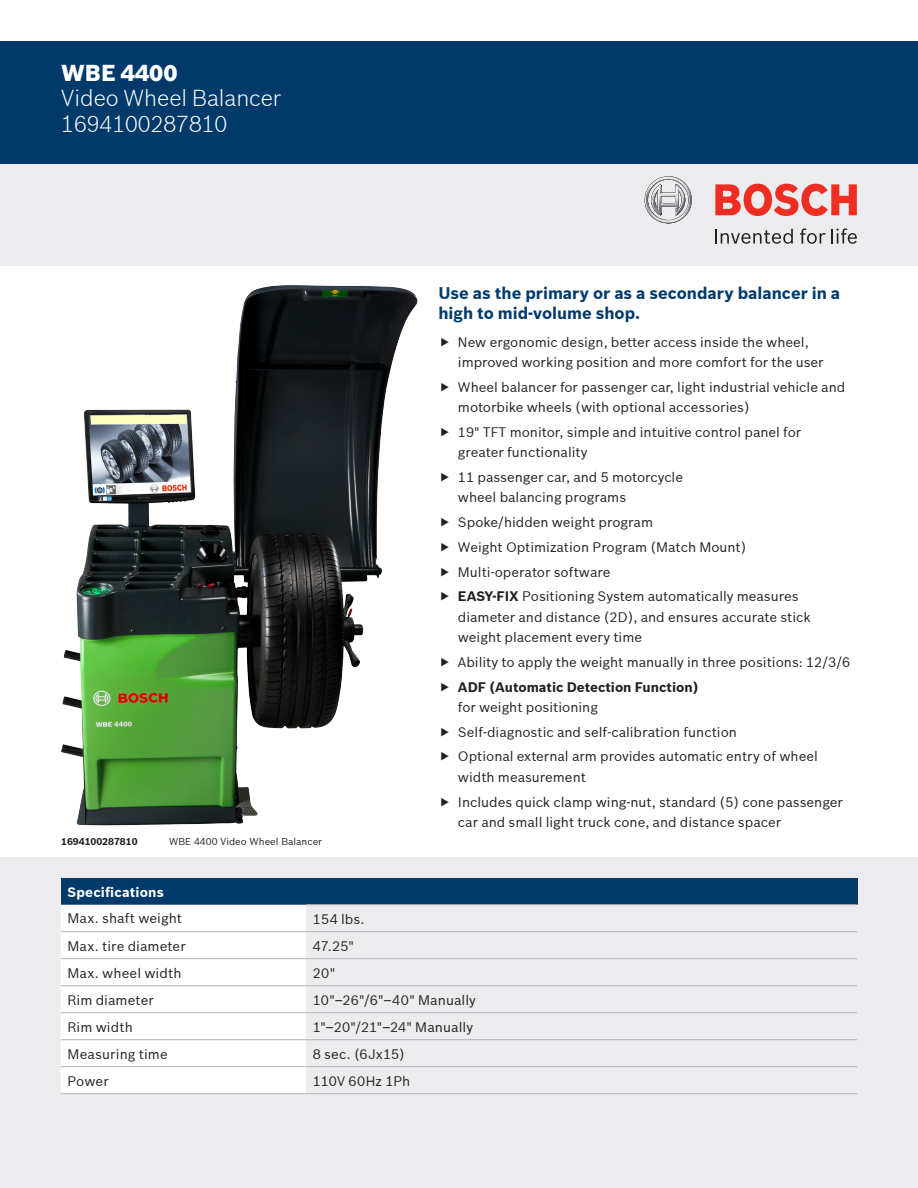
<style>
.page{position:relative;width:918px;height:1188px;background:#fff}
.page>*{position:absolute;margin:0;border:0;box-sizing:border-box;transform-origin:0 0}
.Page_Title_15_white{font:300 22.5px "Bosch Sans";color:#fff}
.Page_Title_15_white-2{font:900 22.5px "Bosch Sans";color:#fff}
.Body_Copy_11_blue{font:700 16.5px/20.4px "Bosch Sans";color:#003a6a}
.Table_Body_9{font:13.5px/20.4px "Bosch Sans";color:#231f20}
.t1{font:700 13.5px/20.4px "Bosch Sans";color:#231f20}
.Table_Head_9{font:700 13.5px "Bosch Sans";letter-spacing:.015em;color:#fff}
.Part___s{font:9.75px "Bosch Sans";color:#231f20}
.Part___s-2{font:700 9.75px "Bosch Sans";color:#231f20}
.s1{font-weight:700}
.s2{font-weight:400}
</style>
<div class="page">
<div style="left:0;top:857px;width:918px;height:331px;background:#ececee"></div>
<div style="left:0;top:163px;width:918px;height:102px;background:#ececee"></div>
<div style="left:0;top:41px;width:918px;height:122px;background:#003a6a"></div>
<svg style="left:645px;top:176px;width:47px;height:47px"></svg>
<svg style="left:715px;top:229px;width:78px;height:15px"></svg>
<svg style="left:800px;top:228px;width:57px;height:16px"></svg>
<svg style="left:715px;top:184px;width:142px;height:32px"></svg>
<img style="left:61px;top:285px;width:357px;height:541px">
<div style="left:61px;top:878px;width:796px;height:27px;background:#003a6a"></div>
<svg style="left:306px;top:905px;width:551px;height:163px"></svg>
<div style="left:61px;top:905px;width:245px;height:188px;background:#fff"></div>
<hr style="left:306px;top:904px;width:551px;height:1px;background:#b2b3b7">
<hr style="left:61px;top:931px;width:245px;height:1px;background:#b2b3b7">
<hr style="left:306px;top:931px;width:551px;height:1px;background:#b2b3b7">
<hr style="left:61px;top:958px;width:245px;height:1px;background:#b2b3b7">
<hr style="left:306px;top:958px;width:551px;height:1px;background:#b2b3b7">
<hr style="left:61px;top:985px;width:245px;height:1px;background:#b2b3b7">
<hr style="left:306px;top:985px;width:551px;height:1px;background:#b2b3b7">
<hr style="left:61px;top:1012px;width:245px;height:1px;background:#b2b3b7">
<hr style="left:306px;top:1012px;width:551px;height:1px;background:#b2b3b7">
<hr style="left:61px;top:1039px;width:245px;height:1px;background:#b2b3b7">
<hr style="left:306px;top:1039px;width:551px;height:1px;background:#b2b3b7">
<hr style="left:61px;top:1066px;width:245px;height:1px;background:#b2b3b7">
<hr style="left:306px;top:1066px;width:551px;height:1px;background:#b2b3b7">
<hr style="left:61px;top:1093px;width:245px;height:1px;background:#b2b3b7">
<hr style="left:306px;top:1093px;width:551px;height:1px;background:#b2b3b7">
<p class="Page_Title_15_white-2" style="left:61px;top:59px;width:118px">WBE 4400</p>
<p class="Page_Title_15_white" style="left:61px;top:84px;width:222px">Video Wheel Balancer</p>
<p class="Page_Title_15_white" style="left:61px;top:110px;width:168px">1694100287810</p>
<p class="Part___s-2" style="left:61px;top:835px;width:78px">1694100287810</p>
<p class="Part___s" style="left:169px;top:835px;width:154px">WBE 4400 Video Wheel Balancer</p>
<p class="Body_Copy_11_blue" style="left:438px;top:283px;width:403px">Use as the primary or as a secondary balancer in a high to mid-volume shop.</p>
<p class="Table_Body_9" style="left:458px;top:331px;width:367px">New ergonomic design, better access inside the wheel, improved working position and more comfort for the user</p>
<p class="Table_Body_9" style="left:458px;top:376px;width:389px">Wheel balancer for passenger car, light industrial vehicle and motorbike wheels (with optional accessories)</p>
<p class="Table_Body_9" style="left:458px;top:422px;width:345px">19" TFT monitor, simple and intuitive control panel for greater functionality</p>
<p class="Table_Body_9" style="left:458px;top:467px;width:227px">11 passenger car, and 5 motorcycle wheel balancing programs</p>
<p class="Table_Body_9" style="left:458px;top:512px;width:197px">Spoke/hidden weight program</p>
<p class="Table_Body_9" style="left:458px;top:537px;width:290px">Weight Optimization Program (Match Mount)</p>
<p class="Table_Body_9" style="left:458px;top:561px;width:154px">Multi-operator software</p>
<p class="Table_Body_9" style="left:458px;top:586px;width:354px"><span class="s1">EASY-FIX</span> Positioning System automatically measures diameter and distance (2D), and ensures accurate stick weight placement every time</p>
<p class="Table_Body_9" style="left:458px;top:652px;width:394px">Ability to apply the weight manually in three positions: 12/3/6</p>
<p class="t1" style="left:458px;top:677px;width:242px">ADF (Automatic Detection Function) <span class="s2">for weight positioning</span></p>
<p class="Table_Body_9" style="left:458px;top:721px;width:281px">Self-diagnostic and self-calibration function</p>
<p class="Table_Body_9" style="left:458px;top:746px;width:361px">Optional external arm provides automatic entry of wheel width measurement</p>
<p class="Table_Body_9" style="left:458px;top:791px;width:387px">Includes quick clamp wing-nut, standard (5) cone passenger car and small light truck cone, and distance spacer</p>
<p class="Table_Head_9" style="left:67px;top:883px;width:98px">Specifications</p>
<p class="Table_Body_9" style="left:67px;top:908px;width:116px">Max. shaft weight</p>
<p class="Table_Body_9" style="left:313px;top:908px;width:53px">154 lbs.</p>
<p class="Table_Body_9" style="left:67px;top:935px;width:120px">Max. tire diameter</p>
<p class="Table_Body_9" style="left:313px;top:935px;width:43px">47.25"</p>
<p class="Table_Body_9" style="left:67px;top:962px;width:116px">Max. wheel width</p>
<p class="Table_Body_9" style="left:313px;top:962px;width:24px">20"</p>
<p class="Table_Body_9" style="left:67px;top:989px;width:88px">Rim diameter</p>
<p class="Table_Body_9" style="left:313px;top:989px;width:165px">10"–26"/6"–40" Manually</p>
<p class="Table_Body_9" style="left:67px;top:1016px;width:67px">Rim width</p>
<p class="Table_Body_9" style="left:313px;top:1016px;width:162px">1"–20"/21"–24" Manually</p>
<p class="Table_Body_9" style="left:67px;top:1043px;width:102px">Measuring time</p>
<p class="Table_Body_9" style="left:313px;top:1043px;width:93px">8 sec. (6Jx15)</p>
<p class="Table_Body_9" style="left:67px;top:1070px;width:43px">Power</p>
<p class="Table_Body_9" style="left:313px;top:1070px;width:99px">110V 60Hz 1Ph</p>
</div>
